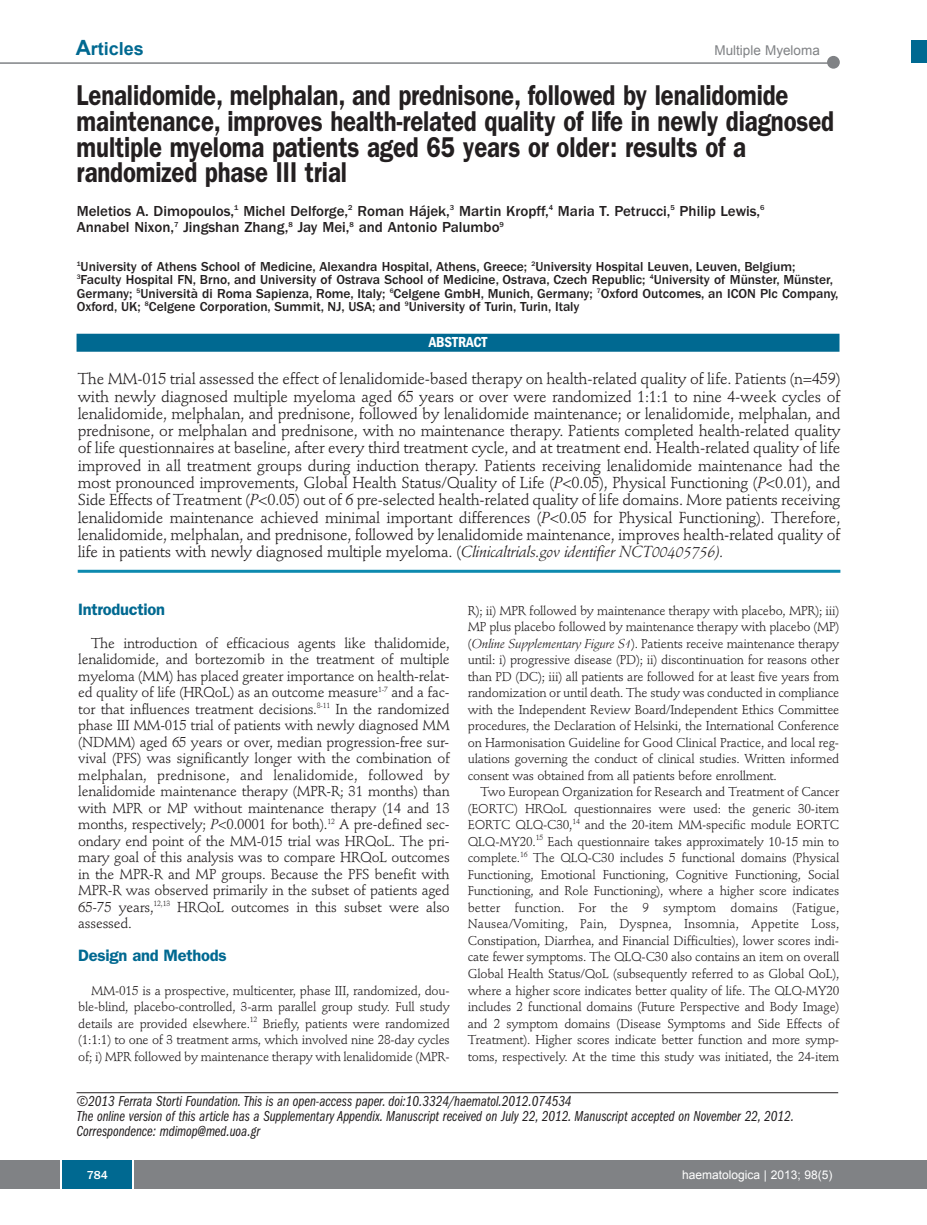
<style>
.page{position:relative;width:927px;height:1225px;background:#fff}
.page>*{position:absolute;margin:0;border:0;box-sizing:border-box;transform-origin:0 0}
.t1{font:600 28.8px/25.5px "Franklin Gothic";letter-spacing:-.005em;color:#231f20;scale:.83 1}
.t2{font:700 18px "Arial";color:#006991}
.t3{font:600 16.5px "Franklin Gothic";letter-spacing:-.015em;color:#006991}
.t4{font:15.75px/17.2px "Stempel Schneidler";letter-spacing:-.015em;color:#231f20;text-align:justify}
.t5{font:15px/15px "Franklin Gothic Book Cmpr Ital";color:#231f20}
.t6{font:500 15px/16.5px "Franklin Gothic";color:#231f20}
.t7{font:600 condensed 15px "Franklin Gothic";letter-spacing:-.005em;color:#fff}
.t8{font:14.25px/16.5px "Stempel Schneidler";letter-spacing:-.015em;color:#231f20;text-align:justify}
.t9{font:500 13.5px/13.5px "Franklin Gothic";color:#231f20}
.t10{font:13.5px "Arial";color:#808285}
.t11{font:12.75px/16.5px "Stempel Schneidler";letter-spacing:-.015em;color:#231f20;text-align:justify}
.t12{font:12px "Arial";color:#fff}
.t13{font:500 12px "Franklin Gothic";color:#fff}
.s1{font-size:21px}
.s2{font-style:italic}
</style>
<div class="page">
<div style="left:911px;top:40px;width:16px;height:22px;background:#006991"></div>
<div style="left:910px;top:1160px;width:17px;height:28px;background:#808285"></div>
<hr style="left:0;top:62px;width:833px;height:2px;background:#808285">
<div style="left:827px;top:56px;width:13px;height:13px;background:#808285;border-radius:50%"></div>
<div style="left:0;top:1160px;width:911px;height:28px;background:#808285"></div>
<div style="left:62px;top:1160px;width:71px;height:28px;background:#006991"></div>
<hr style="left:60px;top:1160px;width:2px;height:28px;background:#fff">
<svg style="left:133px;top:1160px;width:1px;height:28px"></svg>
<hr style="left:77px;top:1092px;width:761px;height:1px;background:#231f20">
<hr style="left:78px;top:570px;width:762px;height:3px;background:#0d8aaf">
<div style="left:77px;top:334px;width:762px;height:18px;background:#006991"></div>
<h2 class="t2" style="left:76px;top:39px;width:70px"><span class="s1">A</span>rticles</h2>
<p class="t10" style="left:714px;top:43px;width:107px">Multiple Myeloma</p>
<h1 class="t1" style="left:77px;top:85px;width:914px">Lenalidomide, melphalan, and prednisone, followed by lenalidomide maintenance, improves health-related quality of life in newly diagnosed multiple myeloma patients aged 65 years or older: results of a randomized phase III trial</h1>
<p class="t6" style="left:77px;top:203px;width:689px">Meletios A. Dimopoulos,<sup>1</sup> Michel Delforge,<sup>2</sup> Roman Hájek,<sup>3</sup> Martin Kropff,<sup>4</sup> Maria T. Petrucci,<sup>5</sup> Philip Lewis,<sup>6<br></sup>Annabel Nixon,<sup>7</sup> Jingshan Zhang,<sup>8</sup> Jay Mei,<sup>8</sup> and Antonio Palumbo<sup>9</sup></p>
<p class="t9" style="left:77px;top:260px;width:763px"><sup>1</sup>University of Athens School of Medicine, Alexandra Hospital, Athens, Greece; <sup>2</sup>University Hospital Leuven, Leuven, Belgium; <sup>3</sup>Faculty Hospital FN, Brno, and University of Ostrava School of Medicine, Ostrava, Czech Republic; <sup>4</sup>University of Münster, Münster, Germany; <sup>5</sup>Università di Roma Sapienza, Rome, Italy; <sup>6</sup>Celgene GmbH, Munich, Germany; <sup>7</sup>Oxford Outcomes, an ICON Plc Company, Oxford, UK; <sup>8</sup>Celgene Corporation, Summit, NJ, USA; and <sup>9</sup>University of Turin, Turin, Italy</p>
<p class="t7" style="left:429px;top:337px;width:60px">ABSTRACT</p>
<p class="t4" style="left:78px;top:372px;width:764px">The MM-015 trial assessed the effect of lenalidomide-based therapy on health-related quality of life. Patients (n=459) with newly diagnosed multiple myeloma aged 65 years or over were randomized 1:1:1 to nine 4-week cycles of lenalidomide, melphalan, and prednisone, followed by lenalidomide maintenance; or lenalidomide, melphalan, and prednisone, or melphalan and prednisone, with no maintenance therapy. Patients completed health-related quality of life questionnaires at baseline, after every third treatment cycle, and at treatment end. Health-related quality of life improved in all treatment groups during induction therapy. Patients receiving lenalidomide maintenance had the most pronounced improvements, Global Health Status/Quality of Life (<span class="s2">P</span>&lt;0.05), Physical Functioning (<span class="s2">P</span>&lt;0.01), and Side Effects of Treatment (<span class="s2">P</span>&lt;0.05) out of 6 pre-selected health-related quality of life domains. More patients receiving lenalidomide maintenance achieved minimal important differences (<span class="s2">P</span>&lt;0.05 for Physical Functioning). Therefore, lenalidomide, melphalan, and prednisone, followed by lenalidomide maintenance, improves health-related quality of life in patients with newly diagnosed multiple myeloma. (<span class="s2">Clinicaltrials.gov identifier NCT00405756).</span></p>
<p class="t3" style="left:78px;top:603px;width:88px">Introduction</p>
<p class="t8" style="left:78px;top:636px;width:373px;text-indent:13px">The introduction of efficacious agents like thalidomide, lenalidomide, and bortezomib in the treatment of multiple myeloma (MM) has placed greater importance on health-relat&shy;ed quality of life (HRQoL) as an outcome measure<sup>1-7</sup> and a fac&shy;tor that influences treatment decisions.<sup>8-11</sup> In the randomized phase III MM-015 trial of patients with newly diagnosed MM (NDMM) aged 65 years or over, median progression-free sur&shy;vival (PFS) was significantly longer with the combination of melphalan, prednisone, and lenalidomide, followed by lenalidomide maintenance therapy (MPR-R; 31 months) than with MPR or MP without maintenance therapy (14 and 13 months, respectively; <span class="s2">P</span>&lt;0.0001 for both).<sup>12</sup> A pre-defined sec&shy;ondary end point of the MM-015 trial was HRQoL. The pri&shy;mary goal of this analysis was to compare HRQoL outcomes in the MPR-R and MP groups. Because the PFS benefit with MPR-R was observed primarily in the subset of patients aged 65-75 years,<sup>12,13</sup> HRQoL outcomes in this subset were also assessed.</p>
<p class="t3" style="left:78px;top:950px;width:150px">Design and Methods</p>
<p class="t11" style="left:78px;top:983px;width:373px;text-indent:13px">MM-015 is a prospective, multicenter, phase III, randomized, dou&shy;ble-blind, placebo-controlled, 3-arm parallel group study. Full study details are provided elsewhere.<sup>12</sup> Briefly, patients were randomized (1:1:1) to one of 3 treatment arms, which involved nine 28-day cycles of; i) MPR followed by maintenance therapy with lenalidomide (MPR-</p>
<p class="t11" style="left:468px;top:603px;width:373px">R); ii) MPR followed by maintenance therapy with placebo, MPR); iii)<br>MP plus placebo followed by maintenance therapy with placebo (MP) (<span class="s2">Online Supplementary Figure S1</span>). Patients receive maintenance therapy until: i) progressive disease (PD); ii) discontinuation for reasons other than PD (DC); iii) all patients are followed for at least five years from randomization or until death. The study was conducted in compliance with the Independent Review Board/Independent Ethics Committee procedures, the Declaration of Helsinki, the International Conference on Harmonisation Guideline for Good Clinical Practice, and local reg&shy;ulations governing the conduct of clinical studies. Written informed consent was obtained from all patients before enrollment.</p>
<p class="t11" style="left:468px;top:785px;width:373px;text-indent:13px">Two European Organization for Research and Treatment of Cancer (EORTC) HRQoL questionnaires were used: the generic 30-item EORTC QLQ-C30,<sup>14</sup> and the 20-item MM-specific module EORTC QLQ-MY20.<sup>15</sup> Each questionnaire takes approximately 10-15 min to complete.<sup>16</sup> The QLQ-C30 includes 5 functional domains (Physical Functioning, Emotional Functioning, Cognitive Functioning, Social Functioning, and Role Functioning), where a higher score indicates better function. For the 9 symptom domains (Fatigue, Nausea/Vomiting, Pain, Dyspnea, Insomnia, Appetite Loss, Constipation, Diarrhea, and Financial Difficulties), lower scores indi&shy;cate fewer symptoms. The QLQ-C30 also contains an item on overall Global Health Status/QoL (subsequently referred to as Global QoL), where a higher score indicates better quality of life. The QLQ-MY20 includes 2 functional domains (Future Perspective and Body Image) and 2 symptom domains (Disease Symptoms and Side Effects of Treatment). Higher scores indicate better function and more symp&shy;toms, respectively. At the time this study was initiated, the 24-item</p>
<p class="t5" style="left:77px;top:1094px;width:719px">©2013 Ferrata Storti Foundation.This is an open-access paper. doi:10.3324/haematol.2012.074534<br>The online version of this article has a Supplementary Appendix. Manuscript received on July 22, 2012. Manuscript accepted on November 22, 2012.<br>Correspondence: mdimop@med.uoa.gr</p>
<p class="t13" style="left:87px;top:1171px;width:23px">784</p>
<p class="t12" style="left:682px;top:1167px;width:152px">haematologica | 2013; 98(5)</p>
</div>
